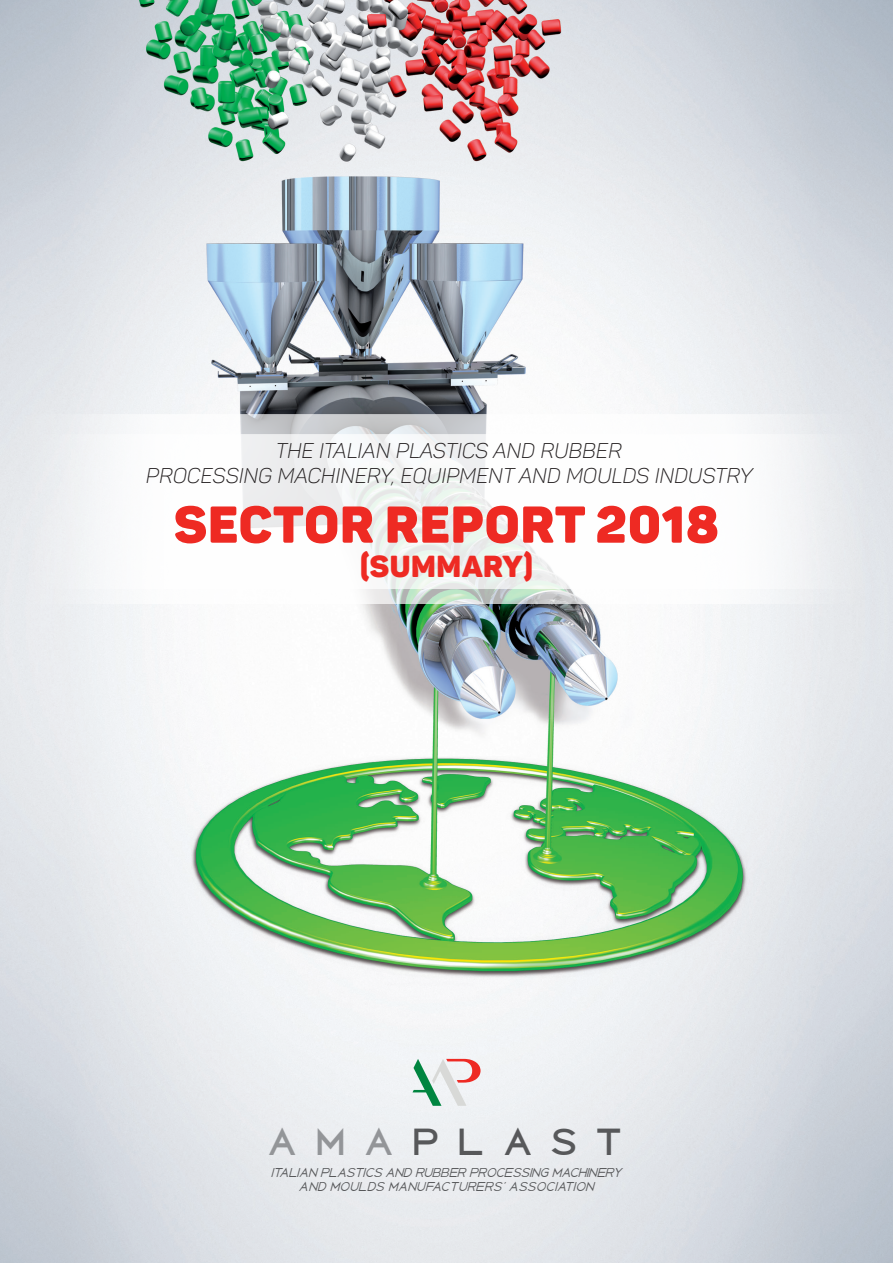
<style>
.page{position:relative;width:893px;height:1263px;background:#fff}
.page>*{position:absolute;margin:0;border:0;box-sizing:border-box;transform-origin:0 0}
.t1{font:51px "Panton Black Caps";letter-spacing:.02em;color:#ee2a23}
.t2{font:700 37.5px "Uberlin";letter-spacing:.5em;color:#57585a}
.t3{font:30px "Panton Black Caps";letter-spacing:.02em;color:#ee2a23}
.t4{font:21px/25.5px "Panton Lightitalic Caps";letter-spacing:.01em;color:#231f20;text-align:center}
.t5{font:italic 12.75px/14.2px "Uberlin";color:#57585a;scale:.94 1}
.s1{color:#939598}
</style>
<div class="page">
<img style="left:0;top:0;width:893px;height:1263px">
<svg style="left:412px;top:1059px;width:69px;height:47px"></svg>
<svg style="left:0;top:415px;width:893px;height:189px"></svg>
<svg style="left:0;top:434px;width:893px;height:155px"></svg>
<h3 class="t4" style="left:146px;top:438px;width:608px">THE ITALIAN PLASTICS AND RUBBER<br>PROCESSING MACHINERY, EQUIPMENT AND MOULDS INDUSTRY</h3>
<h1 class="t1" style="left:174px;top:492px;width:546px">SECTOR REPORT 2018</h1>
<h3 class="t3" style="left:360px;top:547px;width:174px">(sUMMARY)</h3>
<h2 class="t2" style="left:269px;top:1120px;width:356px"><span class="s1">AMA</span>PLAST</h2>
<p class="t5" style="left:299px;top:1165px;width:350px;text-indent:-28px">ITALIANPLASTICSANDRUBBERPROCESSINGMACHINERY<br>AND MOULDS MANUFACTURERS’ASSOCIATIon</p>
</div>
